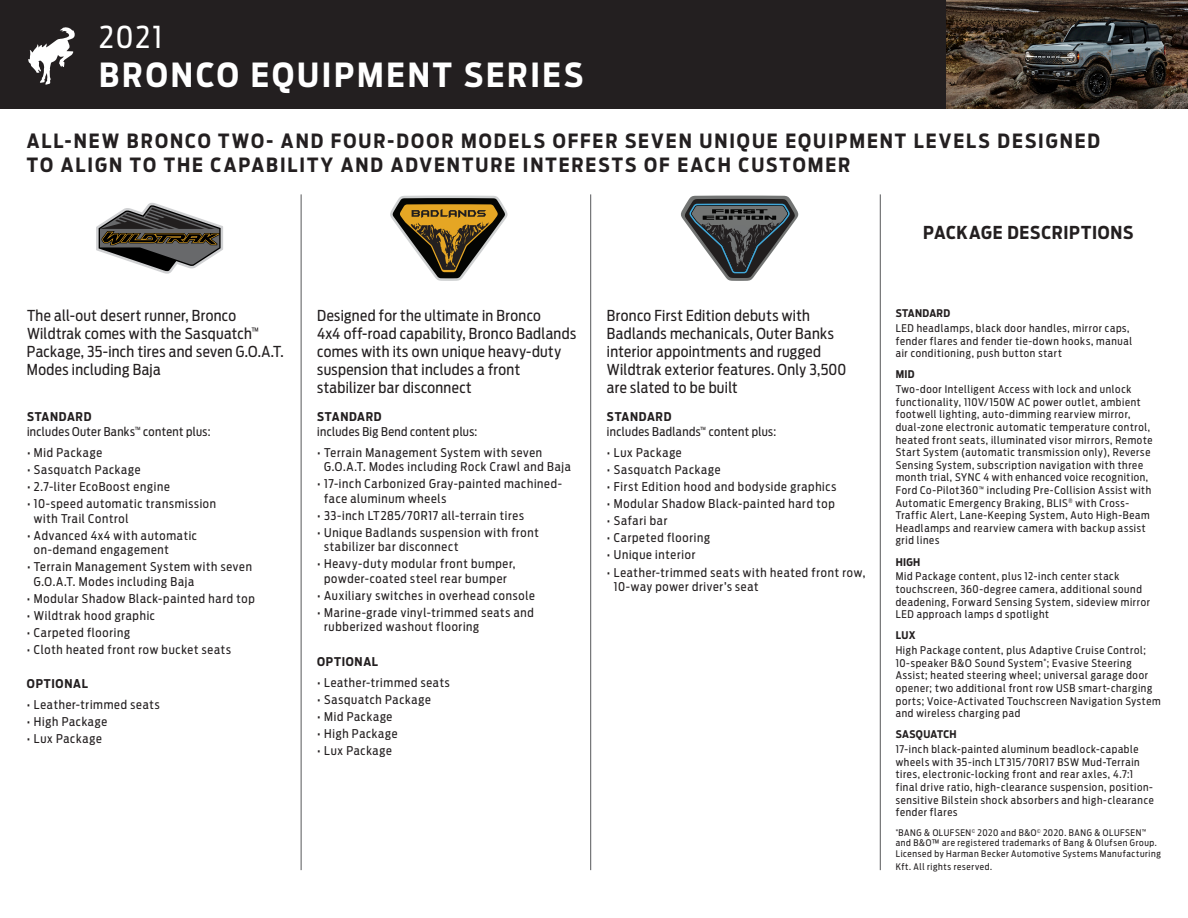
<style>
.page{position:relative;width:1188px;height:918px;background:#fff}
.page>*{position:absolute;margin:0;border:0;box-sizing:border-box;transform-origin:0 0}
.t1{font:700 33px "Ford Antenna Cond";letter-spacing:.085em;color:#fff}
.t2{font:30px "Ford Antenna Cond";color:#fff}
.t3{font:700 19.5px/24px "Ford Antenna Cond";letter-spacing:.1em;color:#231f20}
.t4{font:700 17.7px "Ford Antenna Cond";letter-spacing:.04em;color:#231f20}
.t5{font:15px/18px "Ford Antenna Cond";letter-spacing:.025em;color:#231f20}
.t6{font:12px/14.4px "Ford Antenna Cond";letter-spacing:.06em;color:#231f20}
.t7{font:12px/14.4px "Ford Antenna Cond";letter-spacing:.03em;color:#231f20}
.t8{font:700 12px "Ford Antenna Cond";letter-spacing:.06em;color:#231f20}
.t9{font:10.5px/12.6px "Ford Antenna Cond";letter-spacing:.065em;color:#231f20}
.t10{font:700 10.5px "Ford Antenna Cond";letter-spacing:.03em;color:#231f20}
.t11{font:9px/10.8px "Ford Antenna Cond";letter-spacing:.07em;color:#231f20}
.s1{font-weight:700}
</style>
<div class="page">
<svg style="left:96px;top:203px;width:127px;height:71px"></svg>
<div style="left:0;top:0;width:1188px;height:109px;background:#231f20"></div>
<svg style="left:28px;top:27px;width:47px;height:58px"></svg>
<hr style="left:301px;top:194px;width:1px;height:676px;background:#57585a">
<hr style="left:590px;top:194px;width:1px;height:676px;background:#57585a">
<hr style="left:880px;top:194px;width:1px;height:676px;background:#57585a">
<svg style="left:390px;top:196px;width:118px;height:85px"></svg>
<svg style="left:681px;top:196px;width:117px;height:85px"></svg>
<img style="left:946px;top:0;width:242px;height:109px">
<p class="t2" style="left:99px;top:11px;width:65px">2021</p>
<p class="t1" style="left:99px;top:46px;width:486px">BRONCO EQUIPMENT SERIES</p>
<p class="t3" style="left:27px;top:126px;width:1075px">ALL-NEW BRONCO TWO- AND FOUR-DOOR MODELS OFFER SEVEN UNIQUE EQUIPMENT LEVELS DESIGNED<br>TO ALIGN TO THE CAPABILITY AND ADVENTURE INTERESTS OF EACH CUSTOMER</p>
<p class="t5" style="left:27px;top:304px;width:258px">The all-out desert runner, Bronco Wildtrak comes with the Sasquatch<sup>™ </sup>Package, 35-inch tires and seven G.O.A.T.<br>Modes including Baja</p>
<p class="t7" style="left:27px;top:408px;width:185px"><span class="s1">STANDARD<br></span>includes Outer Banks<sup>™</sup> content plus:</p>
<p class="t6" style="left:27px;top:444px;width:77px">• Mid Package</p>
<p class="t6" style="left:27px;top:461px;width:115px">• Sasquatch Package</p>
<p class="t6" style="left:27px;top:478px;width:144px">• 2.7-liter EcoBoost engine</p>
<p class="t6" style="left:34px;top:495px;width:184px;text-indent:-7px">• 10-speed automatic transmission with Trail Control</p>
<p class="t6" style="left:34px;top:527px;width:165px;text-indent:-7px">• Advanced 4x4 with automatic on-demand engagement</p>
<p class="t6" style="left:34px;top:558px;width:219px;text-indent:-7px">• Terrain Management System with seven<br>G.O.A.T. Modes including Baja</p>
<p class="t6" style="left:27px;top:590px;width:229px">• Modular Shadow Black-painted hard top</p>
<p class="t6" style="left:27px;top:607px;width:129px">• Wildtrak hood graphic</p>
<p class="t6" style="left:27px;top:624px;width:105px">• Carpeted flooring</p>
<p class="t6" style="left:27px;top:641px;width:205px">• Cloth heated front row bucket seats</p>
<p class="t8" style="left:27px;top:673px;width:62px">OPTIONAL</p>
<p class="t6" style="left:27px;top:696px;width:134px">• Leather-trimmed seats</p>
<p class="t6" style="left:27px;top:713px;width:82px">• High Package</p>
<p class="t6" style="left:27px;top:730px;width:76px">• Lux Package</p>
<p class="t5" style="left:317px;top:304px;width:260px">Designed for the ultimate in Bronco<br>4x4 off-road capability, Bronco Badlands comes with its own unique heavy-duty suspension that includes a front stabilizer bar disconnect</p>
<p class="t7" style="left:317px;top:408px;width:162px"><span class="s1">STANDARD<br></span>includes Big Bend content plus:</p>
<p class="t6" style="left:324px;top:444px;width:248px;text-indent:-7px">• Terrain Management System with seven<br>G.O.A.T. Modes including Rock Crawl and Baja</p>
<p class="t6" style="left:324px;top:475px;width:239px;text-indent:-7px">• 17-inch Carbonized Gray-painted machined&shy;face aluminum wheels</p>
<p class="t6" style="left:317px;top:507px;width:208px">• 33-inch LT285/70R17 all-terrain tires</p>
<p class="t6" style="left:324px;top:524px;width:216px;text-indent:-7px">• Unique Badlands suspension with front stabilizer bar disconnect</p>
<p class="t6" style="left:317px;top:555px;width:200px;text-align:center">• Heavy-duty modular front bumper, powder-coated steel rear bumper</p>
<p class="t6" style="left:317px;top:587px;width:219px">• Auxiliary switches in overhead console</p>
<p class="t6" style="left:324px;top:604px;width:211px;text-indent:-7px">• Marine-grade vinyl-trimmed seats and rubberized washout flooring</p>
<p class="t8" style="left:317px;top:651px;width:62px">OPTIONAL</p>
<p class="t6" style="left:317px;top:674px;width:134px">• Leather-trimmed seats</p>
<p class="t6" style="left:317px;top:691px;width:115px">• Sasquatch Package</p>
<p class="t6" style="left:317px;top:708px;width:77px">• Mid Package</p>
<p class="t6" style="left:317px;top:725px;width:82px">• High Package</p>
<p class="t6" style="left:317px;top:742px;width:76px">• Lux Package</p>
<p class="t5" style="left:607px;top:304px;width:241px">Bronco First Edition debuts with<br>Badlands mechanicals, Outer Banks interior appointments and rugged<br>Wildtrak exterior features. Only 3,500 are slated to be built</p>
<p class="t7" style="left:607px;top:408px;width:171px"><span class="s1">STANDARD<br></span>includes Badlands<sup>™</sup> content plus:</p>
<p class="t6" style="left:607px;top:444px;width:76px">• Lux Package</p>
<p class="t6" style="left:607px;top:461px;width:115px">• Sasquatch Package</p>
<p class="t6" style="left:607px;top:478px;width:231px">• First Edition hood and bodyside graphics</p>
<p class="t6" style="left:607px;top:495px;width:229px">• Modular Shadow Black-painted hard top</p>
<p class="t6" style="left:607px;top:512px;width:62px">• Safari bar</p>
<p class="t6" style="left:607px;top:529px;width:105px">• Carpeted flooring</p>
<p class="t6" style="left:607px;top:546px;width:90px">• Unique interior</p>
<p class="t6" style="left:614px;top:564px;width:253px;text-indent:-7px">• Leather-trimmed seats with heated front row,<br>10-way power driver’s seat</p>
<p class="t4" style="left:923px;top:217px;width:212px">PACKAGE DESCRIPTIONS</p>
<p class="t10" style="left:896px;top:304px;width:56px">STANDARD</p>
<p class="t9" style="left:896px;top:321px;width:238px">LED headlamps, black door handles, mirror caps, fender flares and fender tie-down hooks, manual air conditioning, push button start</p>
<p class="t10" style="left:896px;top:365px;width:20px">MID</p>
<p class="t9" style="left:896px;top:382px;width:258px">Two-door Intelligent Access with lock and unlock functionality, 110V/150W AC power outlet, ambient footwell lighting, auto-dimming rearview mirror, dual-zone electronic automatic temperature control, heated front seats, illuminated visor mirrors, Remote Start System (automatic transmission only), Reverse Sensing System, subscription navigation with three month trial, SYNC 4 with enhanced voice recognition, Ford Co-Pilot360<sup>™</sup> including Pre-Collision Assist with Automatic Emergency Braking, BLIS<sup>®</sup> with Cross-Traffic Alert, Lane-Keeping System, Auto High-Beam Headlamps and rearview camera with backup assist grid lines</p>
<p class="t10" style="left:896px;top:552px;width:26px">HIGH</p>
<p class="t9" style="left:896px;top:569px;width:256px">Mid Package content, plus 12-inch center stack touchscreen, 360-degree camera, additional sound deadening, Forward Sensing System, sideview mirror LED approach lamps d spotlight</p>
<p class="t10" style="left:896px;top:626px;width:21px">LUX</p>
<p class="t9" style="left:896px;top:643px;width:266px">High Package content, plus Adaptive Cruise Control; 10-speaker B&amp;O Sound System<sup>*</sup>; Evasive Steering Assist; heated steering wheel; universal garage door opener; two additional front row USB smart-charging ports; Voice-Activated Touchscreen Navigation System and wireless charging pad</p>
<p class="t10" style="left:896px;top:725px;width:63px">SASQUATCH</p>
<p class="t9" style="left:896px;top:742px;width:260px">17-inch black-painted aluminum beadlock-capable wheels with 35-inch LT315/70R17 BSW Mud-Terrain tires, electronic-locking front and rear axles, 4.7:1 final drive ratio, high-clearance suspension, position&shy;sensitive Bilstein shock absorbers and high-clearance fender flares</p>
<p class="t11" style="left:896px;top:826px;width:267px"><sup>*</sup>BANG &amp; OLUFSEN<sup>©</sup> 2020 and B&amp;O<sup>©</sup> 2020. BANG &amp; OLUFSEN<sup>™ </sup>and B&amp;O™ are registered trademarks of Bang &amp; Olufsen Group.<br>Licensed by Harman Becker Automotive Systems Manufacturing</p>
<p class="t11" style="left:896px;top:860px;width:98px">Kft. All rights reserved.</p>
</div>
